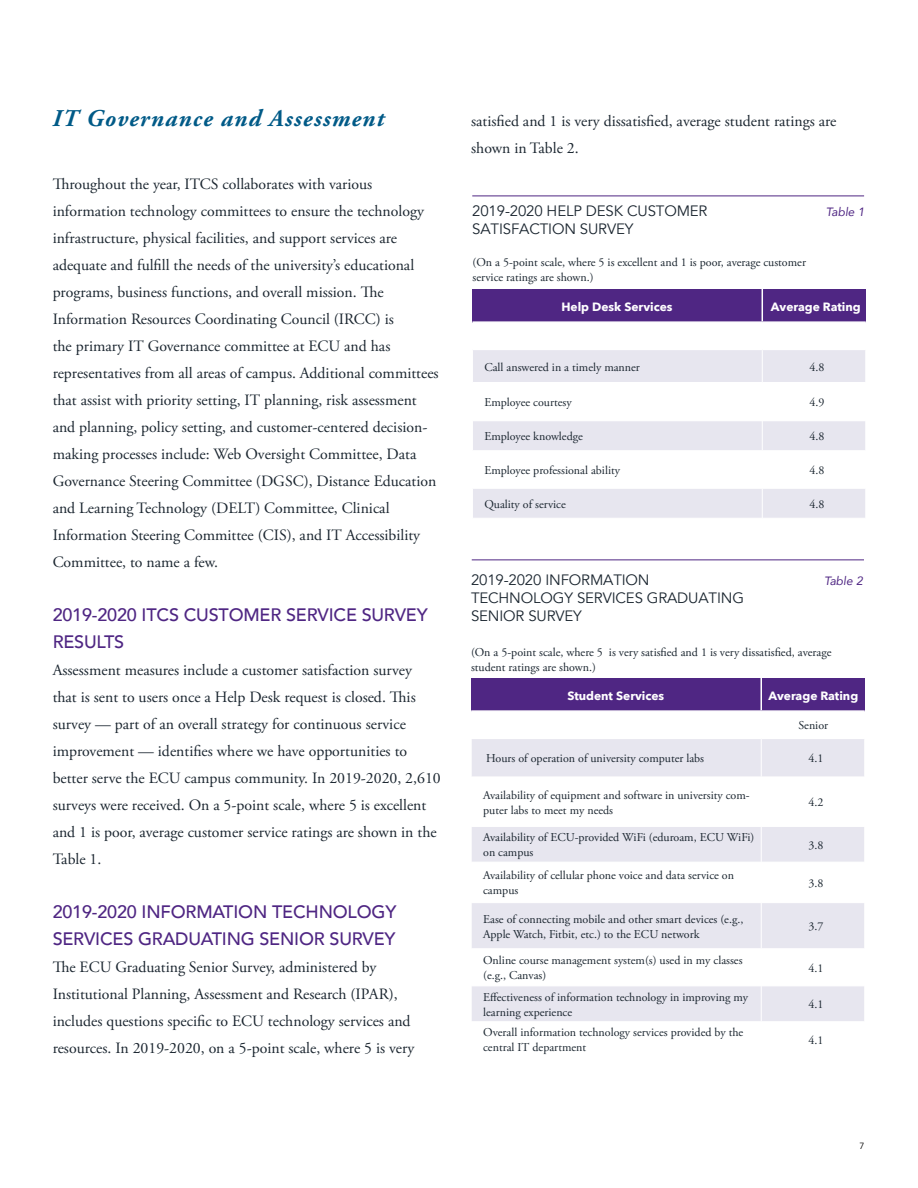
<style>
.page{position:relative;width:918px;height:1188px;background:#fff}
.page>*{position:absolute;margin:0;border:0;box-sizing:border-box;transform-origin:0 0}
.Chapter_Title_-_Alig{font:italic 700 24px "Adobe Garamond Pro";letter-spacing:.05em;color:#005a87}
.Title_-_Align_Left{font:500 18px/27px "Avenir";letter-spacing:-.01em;color:#4f2683}
.Body_Text{font:15.75px/27px "Adobe Garamond Pro";color:#1b2630}
.Table_Title{font:15px/18px "Avenir";letter-spacing:-.01em;color:#1b2630}
.Content___Left{font:15px "Avenir";letter-spacing:-.01em;color:#1b2630}
.Content___Left-2{font:12px/15px "Adobe Garamond Pro";color:#1b2630}
.Content___Center{font:700 12px "Avenir Next";color:#fff}
.Content___Center-2{font:12px "Adobe Garamond Pro";color:#1b2630}
.Figure_Number{font:italic 12px "Avenir";color:#4f2683}
.t1{font:9px "Avenir";color:#000}
</style>
<div class="page">
<div style="left:471px;top:678px;width:290px;height:33px;background:#4f2683"></div>
<div style="left:761px;top:678px;width:104px;height:33px;background:#4f2683"></div>
<div style="left:472px;top:739px;width:392px;height:282px;background:#e7e6ef"></div>
<svg style="left:472px;top:778px;width:392px;height:208px"></svg>
<hr style="left:471px;top:710px;width:290px;height:2px;background:#fff">
<hr style="left:760px;top:678px;width:2px;height:32px;background:#fff">
<hr style="left:471px;top:777px;width:290px;height:1px;background:#fff">
<hr style="left:471px;top:826px;width:290px;height:1px;background:#fff">
<hr style="left:471px;top:862px;width:290px;height:1px;background:#fff">
<hr style="left:471px;top:902px;width:290px;height:1px;background:#fff">
<hr style="left:471px;top:949px;width:290px;height:1px;background:#fff">
<hr style="left:471px;top:986px;width:290px;height:1px;background:#fff">
<hr style="left:761px;top:710px;width:104px;height:2px;background:#fff">
<hr style="left:761px;top:739px;width:1px;height:38px;background:#fff">
<hr style="left:761px;top:777px;width:104px;height:1px;background:#fff">
<hr style="left:761px;top:777px;width:1px;height:49px;background:#fff">
<hr style="left:761px;top:826px;width:104px;height:1px;background:#fff">
<hr style="left:761px;top:827px;width:1px;height:35px;background:#fff">
<hr style="left:761px;top:862px;width:104px;height:1px;background:#fff">
<hr style="left:761px;top:862px;width:1px;height:40px;background:#fff">
<hr style="left:761px;top:902px;width:104px;height:1px;background:#fff">
<hr style="left:761px;top:903px;width:1px;height:46px;background:#fff">
<hr style="left:761px;top:949px;width:104px;height:1px;background:#fff">
<hr style="left:761px;top:949px;width:1px;height:37px;background:#fff">
<hr style="left:761px;top:986px;width:104px;height:1px;background:#fff">
<hr style="left:761px;top:986px;width:1px;height:36px;background:#fff">
<hr style="left:472px;top:560px;width:392px;height:1px;background:#4f2683">
<div style="left:472px;top:289px;width:290px;height:33px;background:#4f2683"></div>
<div style="left:762px;top:289px;width:104px;height:33px;background:#4f2683"></div>
<div style="left:473px;top:350px;width:392px;height:168px;background:#e7e6ef"></div>
<svg style="left:473px;top:383px;width:392px;height:105px"></svg>
<hr style="left:472px;top:321px;width:290px;height:2px;background:#fff">
<hr style="left:762px;top:289px;width:1px;height:32px;background:#fff">
<hr style="left:472px;top:382px;width:290px;height:1px;background:#fff">
<hr style="left:472px;top:420px;width:290px;height:1px;background:#fff">
<hr style="left:472px;top:450px;width:290px;height:1px;background:#fff">
<hr style="left:472px;top:488px;width:290px;height:1px;background:#fff">
<hr style="left:762px;top:321px;width:104px;height:2px;background:#fff">
<hr style="left:762px;top:350px;width:1px;height:32px;background:#fff">
<hr style="left:762px;top:382px;width:104px;height:1px;background:#fff">
<hr style="left:762px;top:383px;width:1px;height:38px;background:#fff">
<hr style="left:762px;top:420px;width:104px;height:1px;background:#fff">
<hr style="left:762px;top:421px;width:1px;height:30px;background:#fff">
<hr style="left:762px;top:450px;width:104px;height:1px;background:#fff">
<hr style="left:762px;top:451px;width:1px;height:37px;background:#fff">
<hr style="left:762px;top:488px;width:104px;height:1px;background:#fff">
<hr style="left:762px;top:488px;width:1px;height:30px;background:#fff">
<hr style="left:472px;top:196px;width:392px;height:1px;background:#4f2683">
<h1 class="Chapter_Title_-_Alig" style="left:53px;top:105px;width:333px">IT Governance and Assessment</h1>
<p class="Body_Text" style="left:53px;top:171px;width:388px">Throughout the year, ITCS collaborates with various information technology committees to ensure the technology infrastructure, physical facilities, and support services are adequate and fulfill the needs of the university’s educational programs, business functions, and overall mission. The Information Resources Coordinating Council (IRCC) is<br>the primary IT Governance committee at ECU and has representatives from all areas of campus. Additional committees that assist with priority setting, IT planning, risk assessment and planning, policy setting, and customer-centered decision&shy;making processes include: Web Oversight Committee, Data Governance Steering Committee (DGSC), Distance Education and Learning Technology (DELT) Committee, Clinical Information Steering Committee (CIS), and IT Accessibility Committee, to name a few.</p>
<p class="Title_-_Align_Left" style="left:53px;top:600px;width:377px">2019-2020 ITCS CUSTOMER SERVICE SURVEY<br>RESULTS</p>
<p class="Body_Text" style="left:53px;top:657px;width:390px">Assessment measures include a customer satisfaction survey<br>that is sent to users once a Help Desk request is closed. This survey — part of an overall strategy for continuous service improvement — identifies where we have opportunities to better serve the ECU campus community. In 2019-2020, 2,610 surveys were received. On a 5-point scale, where 5 is excellent and 1 is poor, average customer service ratings are shown in the Table 1.</p>
<p class="Title_-_Align_Left" style="left:53px;top:897px;width:345px">2019-2020 INFORMATION TECHNOLOGY<br>SERVICES GRADUATING SENIOR SURVEY</p>
<p class="Body_Text" style="left:53px;top:954px;width:363px">The ECU Graduating Senior Survey, administered by Institutional Planning, Assessment and Research (IPAR), includes questions specific to ECU technology services and resources. In 2019-2020, on a 5-point scale, where 5 is very</p>
<p class="Body_Text" style="left:471px;top:108px;width:367px">satisfied and 1 is very dissatisfied, average student ratings are shown in Table 2.</p>
<p class="Content___Left" style="left:472px;top:202px;width:237px">2019-2020 HELP DESK CUSTOMER</p>
<p class="Figure_Number" style="left:826px;top:204px;width:40px">Table 1</p>
<p class="Content___Left" style="left:472px;top:220px;width:163px">SATISFACTION SURVEY</p>
<p class="Content___Left-2" style="left:473px;top:255px;width:335px">(On a 5-point scale, where 5 is excellent and 1 is poor, average customer service ratings are shown.)</p>
<p class="Content___Center" style="left:561px;top:297px;width:113px">Help Desk Services</p>
<p class="Content___Center" style="left:771px;top:297px;width:91px">Average Rating</p>
<p class="Content___Left-2" style="left:484px;top:360px;width:157px">Call answered in a timely manner</p>
<p class="Content___Center-2" style="left:810px;top:360px;width:16px">4.8</p>
<p class="Content___Left-2" style="left:484px;top:395px;width:89px">Employee courtesy</p>
<p class="Content___Center-2" style="left:810px;top:395px;width:16px">4.9</p>
<p class="Content___Left-2" style="left:484px;top:429px;width:100px">Employee knowledge</p>
<p class="Content___Center-2" style="left:810px;top:429px;width:16px">4.8</p>
<p class="Content___Left-2" style="left:484px;top:463px;width:137px">Employee professional ability</p>
<p class="Content___Center-2" style="left:810px;top:463px;width:16px">4.8</p>
<p class="Content___Left-2" style="left:484px;top:497px;width:83px">Quality of service</p>
<p class="Content___Center-2" style="left:810px;top:497px;width:16px">4.8</p>
<h4 class="Table_Title" style="left:471px;top:571px;width:275px">2019-2020 INFORMATION<br>TECHNOLOGY SERVICES GRADUATING<br>SENIOR SURVEY</h4>
<p class="Content___Left-2" style="left:471px;top:645px;width:362px">(On a 5-point scale, where 5 is very satisfied and 1 is very dissatisfied, average student ratings are shown.)</p>
<p class="Content___Center" style="left:567px;top:686px;width:98px">Student Services</p>
<p class="Content___Center" style="left:768px;top:686px;width:91px">Average Rating</p>
<p class="Content___Center-2" style="left:799px;top:718px;width:31px">Senior</p>
<p class="Content___Left-2" style="left:486px;top:751px;width:220px">Hours of operation of university computer labs</p>
<p class="Content___Center-2" style="left:808px;top:751px;width:16px">4.1</p>
<p class="Content___Left-2" style="left:483px;top:788px;width:268px">Availability of equipment and software in university com&shy;puter labs to meet my needs</p>
<p class="Content___Center-2" style="left:808px;top:795px;width:16px">4.2</p>
<p class="Content___Left-2" style="left:483px;top:830px;width:273px">Availability of ECU-provided WiFi (eduroam, ECU WiFi) on campus</p>
<p class="Content___Center-2" style="left:808px;top:838px;width:16px">3.8</p>
<p class="Content___Left-2" style="left:483px;top:868px;width:252px">Availability of cellular phone voice and data service on campus</p>
<p class="Content___Center-2" style="left:808px;top:876px;width:16px">3.8</p>
<p class="Content___Left-2" style="left:483px;top:912px;width:262px">Ease of connecting mobile and other smart devices (e.g.,<br>Apple Watch, Fitbit, etc.) to the ECU network</p>
<p class="Content___Center-2" style="left:808px;top:919px;width:16px">3.7</p>
<p class="Content___Left-2" style="left:483px;top:953px;width:261px">Online course management system(s) used in my classes (e.g., Canvas)</p>
<p class="Content___Center-2" style="left:808px;top:961px;width:16px">4.1</p>
<p class="Content___Left-2" style="left:483px;top:990px;width:266px">Effectiveness of information technology in improving my learning experience</p>
<p class="Content___Center-2" style="left:808px;top:997px;width:16px">4.1</p>
<p class="Content___Left-2" style="left:483px;top:1026px;width:262px">Overall information technology services provided by the central IT department</p>
<p class="Content___Center-2" style="left:808px;top:1033px;width:16px">4.1</p>
<p class="Figure_Number" style="left:824px;top:573px;width:40px">Table 2</p>
<p class="t1" style="left:860px;top:1140px;width:7px">7</p>
</div>
